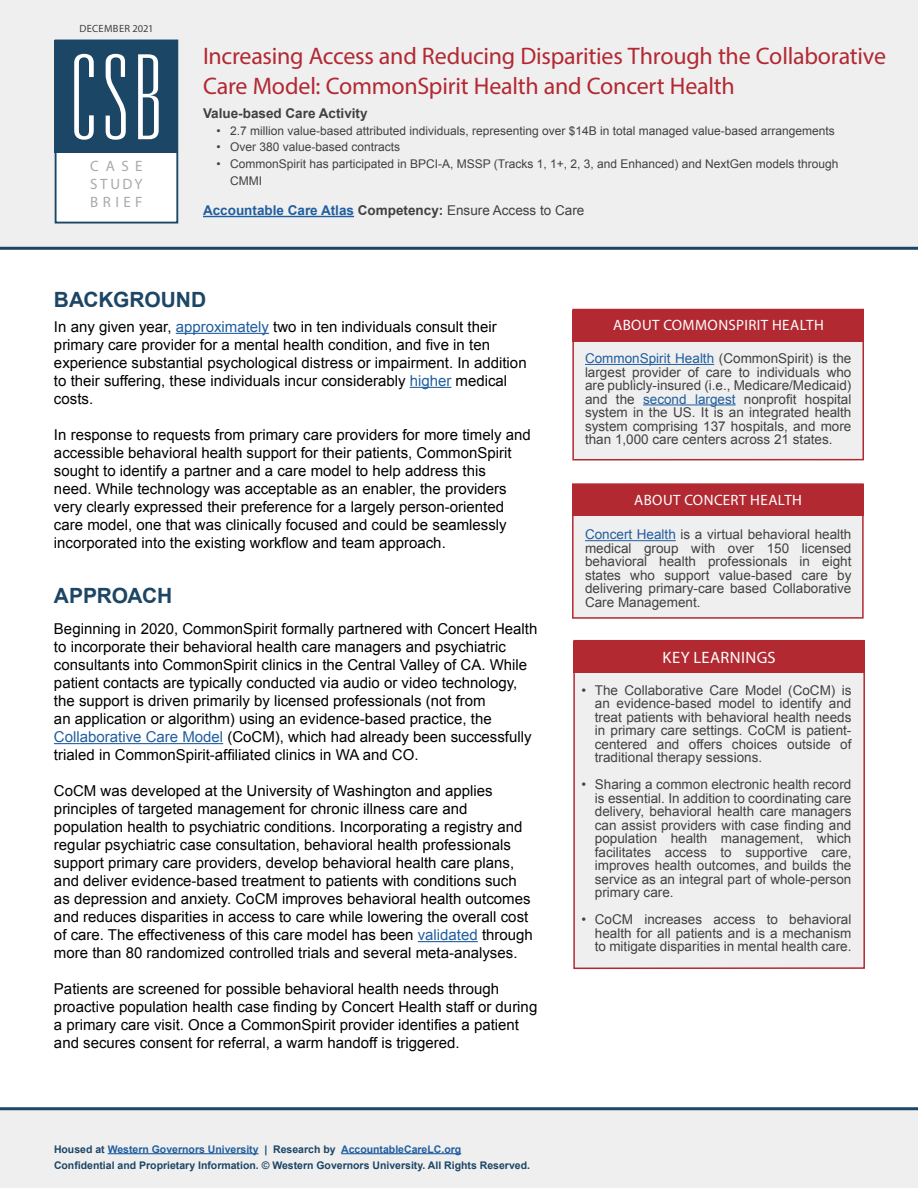
<style>
.page{position:relative;width:918px;height:1188px;background:#fff}
.page>*{position:absolute;margin:0;border:0;box-sizing:border-box;transform-origin:0 0}
.t1{font:24px/30px "Myriad Pro";letter-spacing:-.01em;color:#b22932}
.t2{font:700 21px "Arial";letter-spacing:-.01em;color:#1c4665}
.t3{font:16.5px "Myriad Pro";letter-spacing:.025em;color:#fff}
.t4{font:15px/18px "Arial";color:#000}
.t5{font:15px "Myriad Pro";letter-spacing:.025em;color:#fff}
.t6{font:15px/18px "Myriad Pro";letter-spacing:.295em;color:#a7a9ac;text-align:justify}
.t7{font:13.5px/13.5px "Arial";color:#414042;text-align:justify}
.t8{font:700 13.5px "Arial";color:#215e9e}
.t9{font:700 13.5px "Arial";color:#414042}
.t10{font:12px/16.8px "Arial";color:#414042}
.t11{font:700 10.5px "Arial";color:#1c4665}
.t12{font:700 10.5px "Arial";color:#215e9e}
.t13{font:10.5px "Myriad Pro";letter-spacing:.025em;color:#414042}
.s1{color:#414042}
.s2{font-weight:400;color:#414042}
.s3{color:#215e9e}
.s4{color:#1c4665}
</style>
<div class="page">
<div style="left:0;top:0;width:918px;height:248px;background:#efeff0"></div>
<div style="left:0;top:1110px;width:918px;height:78px;background:#efeff0"></div>
<hr style="left:0;top:1107px;width:918px;height:3px;background:#1c4665">
<div style="left:55px;top:40px;width:123px;height:184px;background:#fff;border:2px solid #1c4665"></div>
<hr style="left:176px;top:333px;width:93px;height:1px;background:#215e9e">
<hr style="left:410px;top:387px;width:41px;height:1px;background:#215e9e">
<hr style="left:54px;top:743px;width:169px;height:1px;background:#215e9e">
<hr style="left:418px;top:941px;width:60px;height:1px;background:#215e9e">
<hr style="left:0;top:247px;width:918px;height:3px;background:#1c4665">
<div style="left:55px;top:40px;width:123px;height:112px;background:#1c4665"></div>
<svg style="left:74px;top:54px;width:20px;height:86px"></svg>
<svg style="left:106px;top:54px;width:20px;height:86px"></svg>
<svg style="left:138px;top:54px;width:21px;height:85px"></svg>
<div style="left:573px;top:310px;width:290px;height:150px;background:#efeff0"></div>
<div style="left:572px;top:309px;width:292px;height:152px;border:2px solid #b22932"></div>
<div style="left:572px;top:310px;width:292px;height:31px;background:#b22932"></div>
<div style="left:574px;top:641px;width:290px;height:327px;background:#efeff0"></div>
<div style="left:573px;top:640px;width:292px;height:329px;border:2px solid #b22932"></div>
<div style="left:573px;top:641px;width:292px;height:32px;background:#b22932"></div>
<hr style="left:203px;top:216px;width:151px;height:1px;background:#215e9e">
<hr style="left:108px;top:1153px;width:151px;height:1px;background:#215e9e">
<hr style="left:341px;top:1153px;width:120px;height:1px;background:#215e9e">
<hr style="left:585px;top:364px;width:129px;height:1px;background:#215e9e">
<hr style="left:643px;top:404px;width:93px;height:1px;background:#215e9e">
<div style="left:573px;top:484px;width:290px;height:134px;background:#efeff0"></div>
<div style="left:572px;top:483px;width:292px;height:136px;border:2px solid #b22932"></div>
<div style="left:572px;top:485px;width:292px;height:31px;background:#b22932"></div>
<hr style="left:585px;top:540px;width:91px;height:1px;background:#215e9e">
<p class="t13" style="left:80px;top:22px;width:76px">DECEMBER 2021</p>
<p class="t6" style="left:90px;top:157px;width:54px">CASE STUDY BRIEF</p>
<h1 class="t1" style="left:203px;top:40px;width:684px">Increasing Access and Reducing Disparities Through the Collaborative<br>Care Model: CommonSpirit Health and Concert Health</h1>
<p class="t9" style="left:203px;top:105px;width:166px">Value-based Care Activity</p>
<p class="t10" style="left:217px;top:122px;width:620px">• 2.7 million value-based attributed individuals, representing over $14B in total managed value-based arrangements</p>
<p class="t10" style="left:217px;top:139px;width:185px">• Over 380 value-based contracts</p>
<p class="t10" style="left:230px;top:155px;width:610px;text-indent:-14px">• CommonSpirit has participated in BPCI-A, MSSP (Tracks 1, 1+, 2, 3, and Enhanced) and NextGen models through<br>CMMI</p>
<p class="t8" style="left:203px;top:201px;width:383px">Accountable Care Atlas <span class="s1">Competency:</span> <span class="s2">Ensure Access to Care</span></p>
<h2 class="t2" style="left:54px;top:286px;width:154px">BACKGROUND</h2>
<p class="t4" style="left:54px;top:318px;width:474px">In any given year, <span class="s3">approximately</span> two in ten individuals consult their primary care provider for a mental health condition, and five in ten experience substantial psychological distress or impairment. In addition to their suffering, these individuals incur considerably <span class="s3">higher</span> medical costs.</p>
<p class="t4" style="left:54px;top:426px;width:478px">In response to requests from primary care providers for more timely and accessible behavioral health support for their patients, CommonSpirit sought to identify a partner and a care model to help address this<br>need. While technology was acceptable as an enabler, the providers very clearly expressed their preference for a largely person-oriented care model, one that was clinically focused and could be seamlessly incorporated into the existing workflow and team approach.</p>
<h2 class="t2" style="left:54px;top:581px;width:120px">APPROACH</h2>
<p class="t4" style="left:54px;top:620px;width:485px">Beginning in 2020, CommonSpirit formally partnered with Concert Health to incorporate their behavioral health care managers and psychiatric consultants into CommonSpirit clinics in the Central Valley of CA. While patient contacts are typically conducted via audio or video technology, the support is driven primarily by licensed professionals (not from<br>an application or algorithm) using an evidence-based practice, the <span class="s3">Collaborative Care Model</span> (CoCM), which had already been successfully trialed in CommonSpirit-affiliated clinics in WA and CO.</p>
<p class="t4" style="left:54px;top:782px;width:480px">CoCM was developed at the University of Washington and applies principles of targeted management for chronic illness care and population health to psychiatric conditions. Incorporating a registry and regular psychiatric case consultation, behavioral health professionals support primary care providers, develop behavioral health care plans, and deliver evidence-based treatment to patients with conditions such as depression and anxiety. CoCM improves behavioral health outcomes and reduces disparities in access to care while lowering the overall cost of care. The effectiveness of this care model has been <span class="s3">validated</span> through more than 80 randomized controlled trials and several meta-analyses.</p>
<p class="t4" style="left:54px;top:980px;width:485px">Patients are screened for possible behavioral health needs through proactive population health case finding by Concert Health staff or during a primary care visit. Once a CommonSpirit provider identifies a patient and secures consent for referral, a warm handoff is triggered.</p>
<p class="t12" style="left:54px;top:1142px;width:409px"><span class="s4">Housed at</span> Western Governors University <span class="s4">| Research by</span> AccountableCareLC.org</p>
<p class="t11" style="left:54px;top:1158px;width:478px">Confidential and Proprietary Information. © Western Governors University. All Rights Reserved.</p>
<p class="t5" style="left:613px;top:316px;width:212px">ABOUT COMMONSPIRIT HEALTH</p>
<p class="t7" style="left:585px;top:352px;width:268px"><span class="s3">CommonSpirit Health</span> (CommonSpirit) is the largest provider of care to individuals who are publicly-insured (i.e., Medicare/Medicaid) and the <span class="s3">second largest</span> nonprofit hospital system in the US. It is an integrated health system comprising 137 hospitals, and more than 1,000 care centers across 21 states.</p>
<p class="t5" style="left:634px;top:490px;width:169px">ABOUT CONCERT HEALTH</p>
<p class="t7" style="left:585px;top:528px;width:268px"><span class="s3">Concert Health</span> is a virtual behavioral health medical group with over 150 licensed behavioral health professionals in eight states who support value-based care by delivering primary-care based Collaborative Care Management.</p>
<p class="t3" style="left:663px;top:648px;width:115px">KEY LEARNINGS</p>
<p class="t7" style="left:595px;top:683px;width:258px;text-indent:-14px">• The Collaborative Care Model (CoCM) is an evidence-based model to identify and treat patients with behavioral health needs in primary care settings. CoCM is patient&shy;centered and offers choices outside of traditional therapy sessions.</p>
<p class="t7" style="left:595px;top:778px;width:258px;text-indent:-14px">• Sharing a common electronic health record is essential. In addition to coordinating care delivery, behavioral health care managers can assist providers with case finding and population health management, which facilitates access to supportive care, improves health outcomes, and builds the service as an integral part of whole-person primary care.</p>
<p class="t7" style="left:595px;top:913px;width:258px;text-indent:-14px">• CoCM increases access to behavioral health for all patients and is a mechanism to mitigate disparities in mental health care.</p>
</div>
